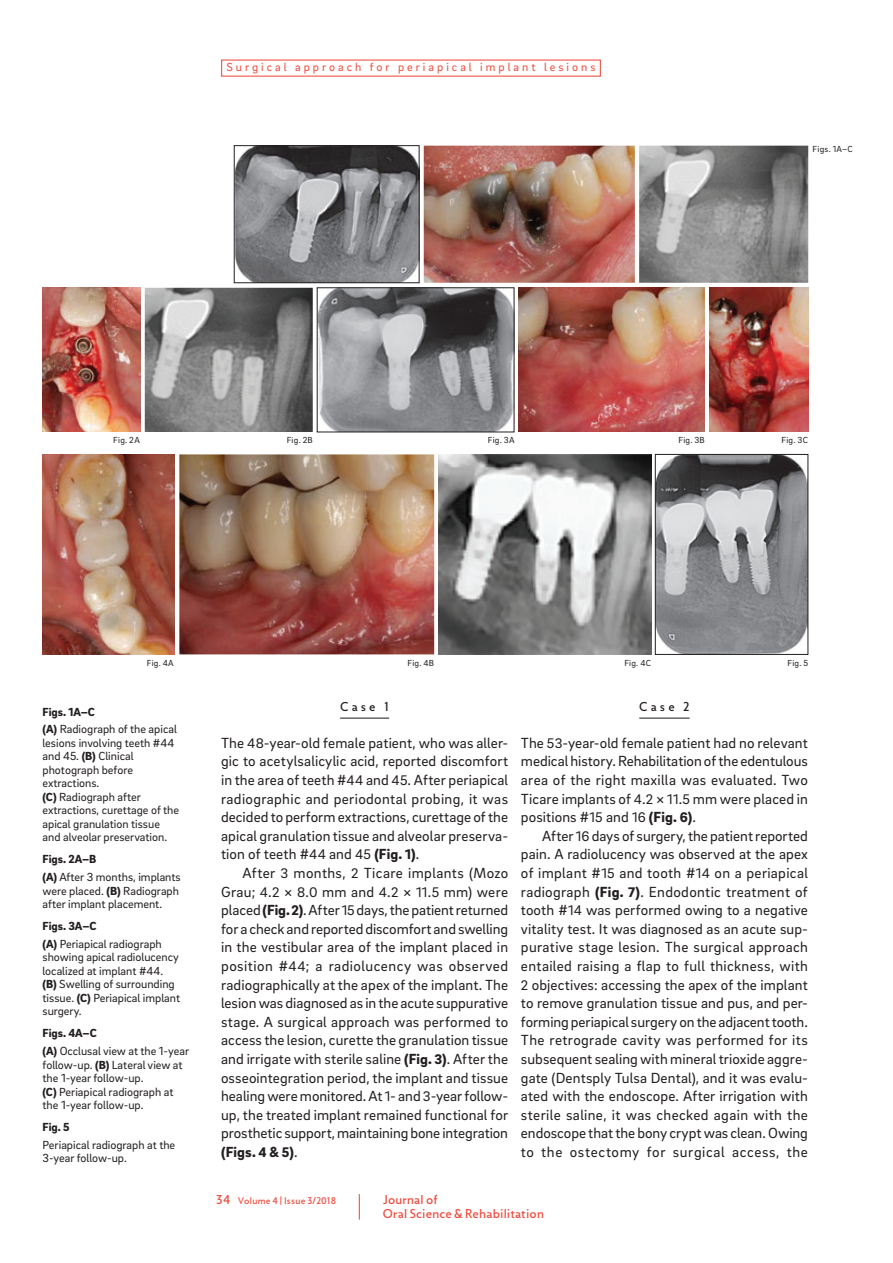
<style>
.page{position:relative;width:893px;height:1263px;background:#fff}
.page>*{position:absolute;margin:0;border:0;box-sizing:border-box;transform-origin:0 0}
.t1{font:15px/18.6px "Brix Sans";letter-spacing:.005em;color:#231f20;text-align:justify}
.t2{font:12px/13.5px "Brix Sans";color:#231f20}
.t3{font:12px "Brix Sans";letter-spacing:.25em;color:#ef4b3d}
.t4{font:12px/14.4px "Zigfrid";letter-spacing:.02em;color:#ef4b3d}
.t5{font:12px "Zigfrid";letter-spacing:.25em;color:#231f20}
.t6{font:900 12px "Brix Sans";color:#231f20}
.t7{font:9px "Brix Sans";letter-spacing:.025em;color:#231f20}
.t8{font:9px "Zigfrid";letter-spacing:.025em;color:#ef4b3d}
.s1{font-weight:900}
.s2{font-size:14.25px}
.s3{font-weight:900;font-size:14.25px}
.s4{font-size:12px}
</style>
<div class="page">
<svg style="left:359px;top:1194px;width:1px;height:25px"></svg>
<hr style="left:340px;top:718px;width:49px;height:1px;background:#231f20">
<hr style="left:639px;top:718px;width:51px;height:1px;background:#231f20">
<img style="left:236px;top:147px;width:181px;height:134px">
<div style="left:234px;top:145px;width:185px;height:138px;border:1px solid #231f20"></div>
<img style="left:424px;top:146px;width:211px;height:137px">
<img style="left:639px;top:146px;width:169px;height:137px">
<img style="left:43px;top:288px;width:98px;height:144px">
<img style="left:145px;top:288px;width:168px;height:144px">
<img style="left:319px;top:289px;width:193px;height:141px">
<div style="left:317px;top:287px;width:197px;height:145px;border:1px solid #231f20"></div>
<img style="left:519px;top:288px;width:185px;height:144px">
<img style="left:709px;top:288px;width:99px;height:144px">
<img style="left:43px;top:454px;width:132px;height:200px">
<img style="left:179px;top:454px;width:255px;height:200px">
<img style="left:439px;top:454px;width:212px;height:200px">
<img style="left:657px;top:456px;width:149px;height:197px">
<div style="left:655px;top:454px;width:153px;height:201px;border:1px solid #231f20"></div>
<p class="t3" style="left:226px;top:63px;width:371px">Surgical approach for periapical implant lesions</p>
<p class="t7" style="left:813px;top:146px;width:42px">Figs. 1A–C</p>
<p class="t7" style="left:113px;top:437px;width:28px">Fig. 2A</p>
<p class="t7" style="left:287px;top:437px;width:28px">Fig. 2B</p>
<p class="t7" style="left:488px;top:437px;width:28px">Fig. 3A</p>
<p class="t7" style="left:678px;top:437px;width:28px">Fig. 3B</p>
<p class="t7" style="left:781px;top:437px;width:28px">Fig. 3C</p>
<p class="t7" style="left:147px;top:659px;width:28px">Fig. 4A</p>
<p class="t7" style="left:408px;top:659px;width:28px">Fig. 4B</p>
<p class="t7" style="left:624px;top:659px;width:28px">Fig. 4C</p>
<p class="t7" style="left:787px;top:659px;width:22px">Fig. 5</p>
<p class="t2" style="left:43px;top:704px;width:136px;line-height:17.7px"><span class="s1">Figs. 1A–C<br>(A)</span> Radiograph of the apical</p>
<p class="t2" style="left:43px;top:737px;width:138px">lesions involving teeth #44 and 45. <span class="s1">(B)</span> Clinical photograph before extractions.<br><span class="s1">(C)</span> Radiograph after extractions, curettage of the apical granulation tissue and alveolar preservation.</p>
<p class="t2" style="left:43px;top:851px;width:140px;line-height:17.7px"><span class="s1">Figs. 2A–B<br>(A)</span> After 3 months, implants</p>
<p class="t2" style="left:43px;top:885px;width:138px">were placed. <span class="s1">(B)</span> Radiograph after implant placement.</p>
<p class="t2" style="left:43px;top:918px;width:121px;line-height:17.7px"><span class="s1">Figs. 3A–C<br>(A)</span> Periapical radiograph</p>
<p class="t2" style="left:43px;top:951px;width:139px">showing apical radiolucency localized at implant #44. <span class="s1">(B)</span> Swelling of surrounding tissue. <span class="s1">(C)</span> Periapical implant surgery.</p>
<p class="t2" style="left:43px;top:1025px;width:148px;line-height:17.7px"><span class="s1">Figs. 4A–C<br>(A)</span> Occlusal view at the 1-year</p>
<p class="t2" style="left:43px;top:1059px;width:142px">follow-up. <span class="s1">(B)</span> Lateral view at the 1-year follow-up.<br><span class="s1">(C)</span> Periapical radiograph at the 1-year follow-up.</p>
<p class="t6" style="left:43px;top:1122px;width:28px">Fig. 5</p>
<p class="t2" style="left:43px;top:1139px;width:134px">Periapical radiograph at the<br>3-year follow-up.</p>
<p class="t5" style="left:340px;top:702px;width:51px">Case 1</p>
<p class="t1" style="left:221px;top:735px;width:289px">The <span class="s2">48</span>-year-old female patient, who was aller&shy;gic to acetylsalicylic acid, reported discomfort in the area of teeth #<span class="s2">44</span> and <span class="s2">45</span>. After periapical radiographic and periodontal probing, it was decided to perform extractions, curettage of the apical granulation tissue and alveolar preserva&shy;tion of teeth #<span class="s2">44</span> and <span class="s2">45</span> <span class="s1">(Fig.</span> <span class="s3">1</span><span class="s1">)</span>.</p>
<p class="t1" style="left:221px;top:865px;width:289px;text-indent:21px">After <span class="s2">3</span> months, <span class="s2">2</span> Ticare implants (Mozo Grau; <span class="s2">4</span>.<span class="s2">2</span> × <span class="s2">8</span>.<span class="s2">0</span> mm and <span class="s2">4</span>.<span class="s2">2</span> × <span class="s2">11</span>.<span class="s2">5</span> mm) were placed <span class="s1">(Fig.</span> <span class="s3">2</span><span class="s1">)</span>. After <span class="s2">15</span> days, the patient returned for a check and reported discomfort and swelling in the vestibular area of the implant placed in position #<span class="s2">44</span>; a radiolucency was observed radiographically at the apex of the implant. The lesion was diagnosed as in the acute suppurative stage. A surgical approach was performed to access the lesion, curette the granulation tissue and irrigate with sterile saline <span class="s1">(Fig.</span> <span class="s3">3</span><span class="s1">)</span>. After the osseointegration period, the implant and tissue healing were monitored. At <span class="s2">1</span>- and <span class="s2">3</span>-year follow&shy;up, the treated implant remained functional for prosthetic support, maintaining bone integration <span class="s1">(Figs.</span> <span class="s3">4</span> <span class="s1">&amp;</span> <span class="s3">5</span><span class="s1">)</span>.</p>
<p class="t5" style="left:639px;top:702px;width:52px">Case 2</p>
<p class="t1" style="left:521px;top:735px;width:289px">The <span class="s2">53</span>-year-old female patient had no relevant medical history. Rehabilitation of the edentulous area of the right maxilla was evaluated. Two Ticare implants of <span class="s2">4</span>.<span class="s2">2</span> × <span class="s2">11</span>.<span class="s2">5</span> mm were placed in positions #<span class="s2">15</span> and <span class="s2">16</span> <span class="s1">(Fig.</span> <span class="s3">6</span><span class="s1">)</span>.</p>
<p class="t1" style="left:521px;top:828px;width:289px;text-indent:21px">After <span class="s2">16</span> days of surgery, the patient reported pain. A radiolucency was observed at the apex of implant #<span class="s2">15</span> and tooth #<span class="s2">14</span> on a periapical radiograph <span class="s1">(Fig.</span> <span class="s3">7</span><span class="s1">)</span>. Endodontic treatment of tooth #<span class="s2">14</span> was performed owing to a negative vitality test. It was diagnosed as an acute sup&shy;purative stage lesion. The surgical approach entailed raising a flap to full thickness, with <span class="s2">2</span> objectives: accessing the apex of the implant to remove granulation tissue and pus, and per&shy;forming periapical surgery on the adjacent tooth.<br>The retrograde cavity was performed for its subsequent sealing with mineral trioxide aggre&shy;gate (Dentsply Tulsa Dental), and it was evalu&shy;ated with the endoscope. After irrigation with sterile saline, it was checked again with the endoscope that the bony crypt was clean. Owing to the ostectomy for surgical access, the</p>
<p class="t8" style="left:216px;top:1197px;width:121px"><span class="s4">34</span> Volume 4 | Issue 3/2018</p>
<p class="t4" style="left:383px;top:1194px;width:163px">Journal of<br>Oral Science &amp; Rehabilitation</p>
</div>
